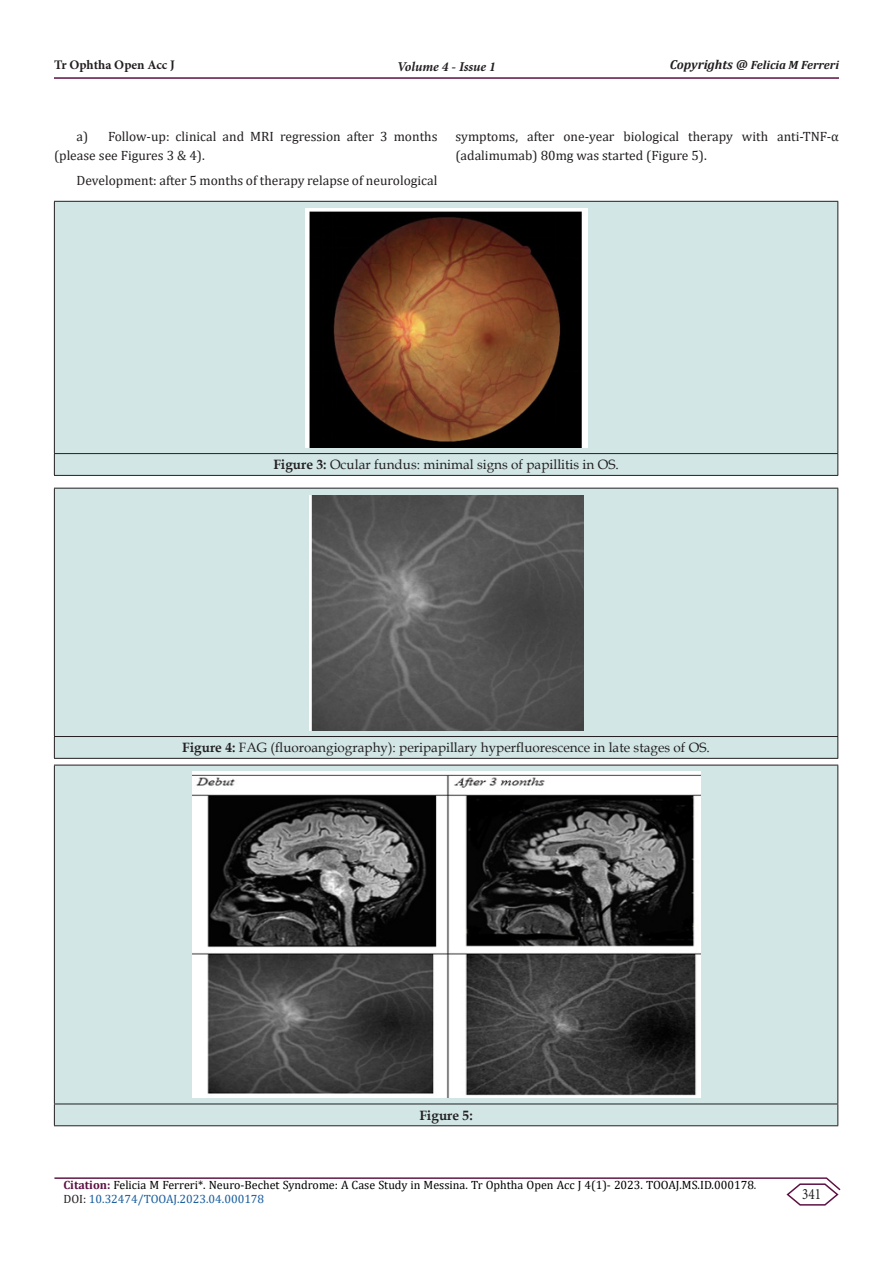
<style>
.page{position:relative;width:893px;height:1263px;background:#fff}
.page>*{position:absolute;margin:0;border:0;box-sizing:border-box;transform-origin:0 0}
.t1{font:15.75px "Minion Pro";color:#231f20;scale:.83 1}
.t2{font:13.5px/18.8px "Cambria";color:#231f20}
.t3{font:13.5px "Book Antiqua";color:#231f20}
.t4{font:italic 700 13.5px "Minion Pro";letter-spacing:-.005em;color:#231f20}
.t5{font:700 13.5px "Book Antiqua";color:#231f20}
.t6{font:700 13.05px "Minion Pro";color:#231f20}
.t7{font:12px/14.4px "Cambria";color:#000}
.t8{font:italic 700 12px "Cambria";color:#231f20}
.s1{font-size:13.05px}
.s2{font-weight:700}
.s3{font-weight:700;color:#5c1043}
.s4{color:#231f20}
.s5{color:#175d9e}
</style>
<div class="page">
<hr style="left:54px;top:1177px;width:773px;height:2px;background:#5c1043">
<hr style="left:54px;top:77px;width:785px;height:2px;background:#5c1043">
<svg style="left:785px;top:1177px;width:56px;height:29px"></svg>
<div style="left:55px;top:202px;width:782px;height:273px;background:#d2e6e6"></div>
<hr style="left:54px;top:201px;width:784px;height:1px;background:#231f20">
<hr style="left:54px;top:202px;width:1px;height:251px;background:#231f20">
<hr style="left:837px;top:202px;width:1px;height:251px;background:#231f20">
<hr style="left:54px;top:453px;width:784px;height:1px;background:#231f20">
<svg style="left:54px;top:454px;width:1px;height:21px"></svg>
<svg style="left:837px;top:454px;width:1px;height:21px"></svg>
<hr style="left:54px;top:475px;width:784px;height:1px;background:#231f20">
<img style="left:306px;top:208px;width:281px;height:240px">
<div style="left:55px;top:489px;width:782px;height:269px;background:#d2e6e6"></div>
<hr style="left:54px;top:488px;width:784px;height:1px;background:#231f20">
<hr style="left:54px;top:488px;width:1px;height:248px;background:#231f20">
<hr style="left:837px;top:488px;width:1px;height:248px;background:#231f20">
<hr style="left:54px;top:736px;width:784px;height:1px;background:#231f20">
<svg style="left:54px;top:737px;width:1px;height:21px"></svg>
<svg style="left:837px;top:737px;width:1px;height:21px"></svg>
<hr style="left:54px;top:758px;width:784px;height:1px;background:#231f20">
<img style="left:309px;top:495px;width:275px;height:235px">
<div style="left:55px;top:766px;width:782px;height:359px;background:#d2e6e6"></div>
<hr style="left:54px;top:765px;width:784px;height:1px;background:#231f20">
<hr style="left:54px;top:765px;width:1px;height:338px;background:#231f20">
<hr style="left:837px;top:765px;width:1px;height:338px;background:#231f20">
<hr style="left:54px;top:1103px;width:784px;height:1px;background:#231f20">
<svg style="left:54px;top:1104px;width:1px;height:21px"></svg>
<svg style="left:837px;top:1104px;width:1px;height:21px"></svg>
<hr style="left:54px;top:1125px;width:784px;height:1px;background:#231f20">
<img style="left:193px;top:772px;width:507px;height:326px">
<p class="t6" style="left:54px;top:55px;width:123px">Tr Ophtha Open Acc J</p>
<p class="t4" style="left:397px;top:57px;width:100px">Volume 4 - Issue 1</p>
<p class="t8" style="left:670px;top:56px;width:171px"><span class="s1">Copyrights @</span> Felicia M Ferreri</p>
<p class="t2" style="left:54px;top:127px;width:385px;text-indent:22px">a) Follow-up: clinical and MRI regression after 3 months (please see Figures 3 &amp; 4).</p>
<p class="t2" style="left:76px;top:171px;width:362px">Development: after 5 months of therapy relapse of neurological</p>
<p class="t2" style="left:455px;top:127px;width:385px">symptoms, after one-year biological therapy with anti-TNF-α (adalimumab) 80mg was started (Figure 5).</p>
<p class="t3" style="left:273px;top:455px;width:347px"><span class="s2">Figure 3:</span> Ocular fundus: minimal signs of papillitis in OS.</p>
<p class="t3" style="left:182px;top:738px;width:529px"><span class="s2">Figure 4:</span> FAG (fluoroangiography): peripapillary hyperfluorescence in late stages of OS.</p>
<p class="t5" style="left:419px;top:1106px;width:55px">Figure 5:</p>
<p class="t7" style="left:63px;top:1177px;width:694px"><span class="s3">Citation:</span> Felicia M Ferreri*. Neuro-Bechet Syndrome: A Case Study in Messina. Tr Ophtha Open Acc J 4(1)- 2023. TOOAJ.MS.ID.000178<span class="s4">.<br>DOI:</span> <span class="s5">10.32474/TOOAJ.2023.04.000178</span></p>
<p class="t1" style="left:802px;top:1184px;width:24px">341</p>
</div>
